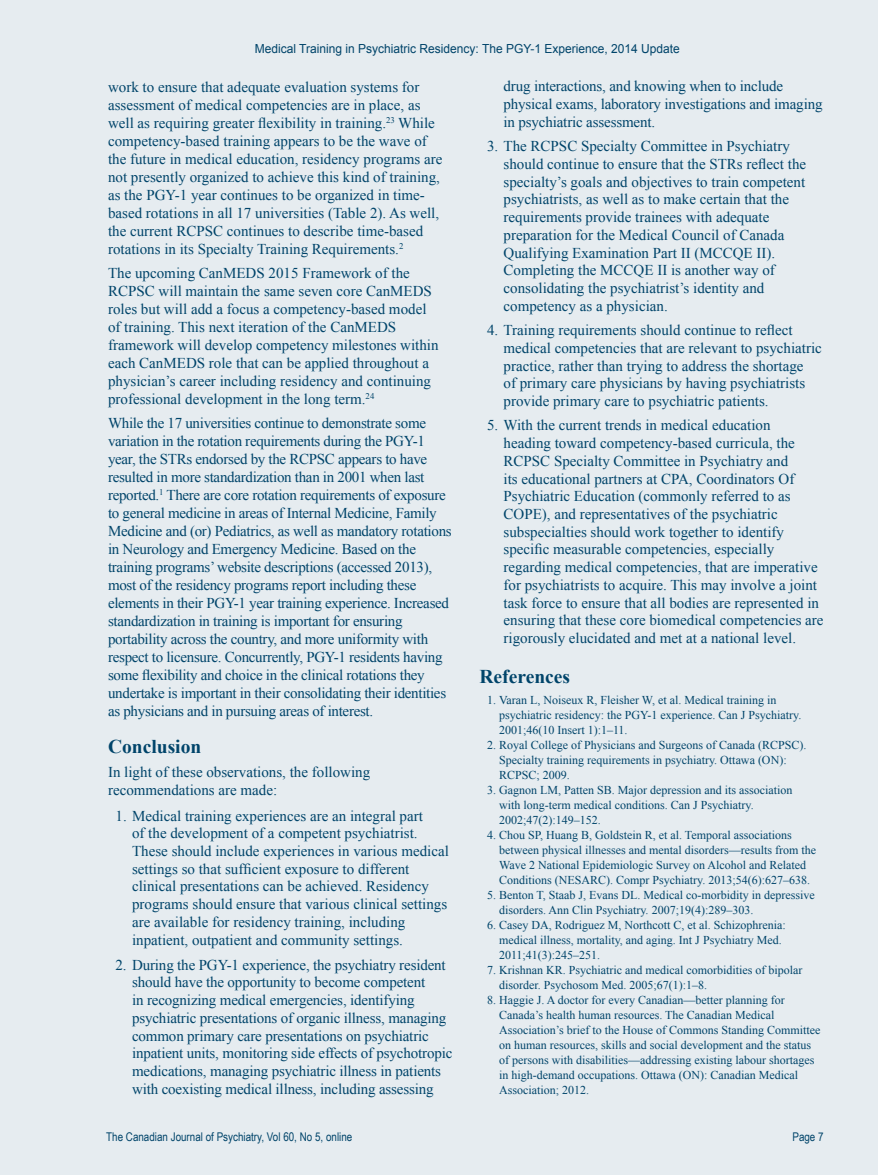
<style>
.page{position:relative;width:878px;height:1175px;background:#fff}
.page>*{position:absolute;margin:0;border:0;box-sizing:border-box;transform-origin:0 0}
.t1{font:700 19.5px "Times New Roman";color:#00446a}
.t2{font:15px/17.7px "Times New Roman";color:#00446a}
.t3{font:15px/18px "Times New Roman";letter-spacing:-.02em;color:#00446a}
.t4{font:12.45px "Arial";color:#00446a;scale:.96 1}
.t5{font:12px/15px "Times New Roman";color:#00446a}
.t6{font:12px "Arial Narrow";color:#00446a}
</style>
<div class="page">
<div style="left:0;top:0;width:878px;height:1174px;background:#e6ecf0"></div>
<p class="t4" style="left:255px;top:40px;width:444px">Medical Training in Psychiatric Residency: The PGY-1 Experience, 2014 Update</p>
<p class="t2" style="left:108px;top:77px;width:336px">work to ensure that adequate evaluation systems for assessment of medical competencies are in place, as well as requiring greater flexibility in training.<sup>23</sup> While competency-based training appears to be the wave of the future in medical education, residency programs are not presently organized to achieve this kind of training, as the PGY-1 year continues to be organized in time&shy;based rotations in all 17 universities (Table 2). As well, the current RCPSC continues to describe time-based rotations in its Specialty Training Requirements.<sup>2</sup></p>
<p class="t2" style="left:108px;top:263px;width:332px">The upcoming CanMEDS 2015 Framework of the RCPSC will maintain the same seven core CanMEDS roles but will add a focus a competency-based model of training. This next iteration of the CanMEDS framework will develop competency milestones within each CanMEDS role that can be applied throughout a physician’s career including residency and continuing professional development in the long term.<sup>24</sup></p>
<p class="t3" style="left:108px;top:413px;width:345px">While the 17 universities continue to demonstrate some variation in the rotation requirements during the PGY-1 year, the STRs endorsed by the RCPSC appears to have resulted in more standardization than in 2001 when last reported.<sup>1</sup> There are core rotation requirements of exposure to general medicine in areas of Internal Medicine, Family Medicine and (or) Pediatrics, as well as mandatory rotations in Neurology and Emergency Medicine. Based on the training programs’ website descriptions (accessed 2013), most of the residency programs report including these elements in their PGY-1 year training experience. Increased standardization in training is important for ensuring portability across the country, and more uniformity with respect to licensure. Concurrently, PGY-1 residents having some flexibility and choice in the clinical rotations they undertake is important in their consolidating their identities as physicians and in pursuing areas of interest.</p>
<h1 class="t1" style="left:108px;top:733px;width:95px">Conclusion</h1>
<p class="t2" style="left:108px;top:763px;width:264px">In light of these observations, the following recommendations are made:</p>
<p class="t2" style="left:132px;top:806px;width:318px;text-indent:-16px">1. Medical training experiences are an integral part<br>of the development of a competent psychiatrist.<br>These should include experiences in various medical settings so that sufficient exposure to different clinical presentations can be achieved. Residency programs should ensure that various clinical settings are available for residency training, including inpatient, outpatient and community settings.</p>
<p class="t2" style="left:132px;top:955px;width:322px;text-indent:-16px">2. During the PGY-1 experience, the psychiatry resident should have the opportunity to become competent<br>in recognizing medical emergencies, identifying psychiatric presentations of organic illness, managing common primary care presentations on psychiatric inpatient units, monitoring side effects of psychotropic medications, managing psychiatric illness in patients with coexisting medical illness, including assessing</p>
<p class="t6" style="left:106px;top:1127px;width:247px">The Canadian Journal of Psychiatry, Vol 60, No 5, online</p>
<p class="t2" style="left:503px;top:77px;width:320px">drug interactions, and knowing when to include physical exams, laboratory investigations and imaging in psychiatric assessment.</p>
<p class="t2" style="left:503px;top:137px;width:304px;text-indent:-16px">3. The RCPSC Specialty Committee in Psychiatry should continue to ensure that the STRs reflect the specialty’s goals and objectives to train competent psychiatrists, as well as to make certain that the requirements provide trainees with adequate preparation for the Medical Council of Canada Qualifying Examination Part II (MCCQE II).<br>Completing the MCCQE II is another way of consolidating the psychiatrist’s identity and competency as a physician.</p>
<p class="t2" style="left:503px;top:321px;width:320px;text-indent:-16px">4. Training requirements should continue to reflect medical competencies that are relevant to psychiatric practice, rather than trying to address the shortage<br>of primary care physicians by having psychiatrists provide primary care to psychiatric patients.</p>
<p class="t2" style="left:503px;top:416px;width:321px;text-indent:-16px">5. With the current trends in medical education<br>heading toward competency-based curricula, the RCPSC Specialty Committee in Psychiatry and<br>its educational partners at CPA, Coordinators Of Psychiatric Education (commonly referred to as COPE), and representatives of the psychiatric subspecialties should work together to identify specific measurable competencies, especially regarding medical competencies, that are imperative for psychiatrists to acquire. This may involve a joint task force to ensure that all bodies are represented in ensuring that these core biomedical competencies are rigorously elucidated and met at a national level.</p>
<h1 class="t1" style="left:479px;top:662px;width:92px">References</h1>
<p class="t5" style="left:499px;top:692px;width:304px;text-indent:-12px">1. Varan L, Noiseux R, Fleisher W, et al. Medical training in psychiatric residency: the PGY-1 experience. Can J Psychiatry.<br>2001;46(10 Insert 1):1–11.</p>
<p class="t5" style="left:499px;top:737px;width:309px;text-indent:-12px">2. Royal College of Physicians and Surgeons of Canada (RCPSC).<br>Specialty training requirements in psychiatry. Ottawa (ON):<br>RCPSC; 2009.</p>
<p class="t5" style="left:499px;top:782px;width:295px;text-indent:-12px">3. Gagnon LM, Patten SB. Major depression and its association with long-term medical conditions. Can J Psychiatry.<br>2002;47(2):149–152.</p>
<p class="t5" style="left:499px;top:827px;width:318px;text-indent:-12px">4. Chou SP, Huang B, Goldstein R, et al. Temporal associations between physical illnesses and mental disorders—results from the Wave 2 National Epidemiologic Survey on Alcohol and Related Conditions (NESARC). Compr Psychiatry. 2013;54(6):627–638.</p>
<p class="t5" style="left:499px;top:887px;width:317px;text-indent:-12px">5. Benton T, Staab J, Evans DL. Medical co-morbidity in depressive disorders. Ann Clin Psychiatry. 2007;19(4):289–303.</p>
<p class="t5" style="left:499px;top:917px;width:288px;text-indent:-12px">6. Casey DA, Rodriguez M, Northcott C, et al. Schizophrenia: medical illness, mortality, and aging. Int J Psychiatry Med.<br>2011;41(3):245–251.</p>
<p class="t5" style="left:499px;top:962px;width:305px;text-indent:-12px">7. Krishnan KR. Psychiatric and medical comorbidities of bipolar disorder. Psychosom Med. 2005;67(1):1–8.</p>
<p class="t5" style="left:499px;top:992px;width:323px;text-indent:-12px">8. Haggie J. A doctor for every Canadian—better planning for Canada’s health human resources. The Canadian Medical Association’s brief to the House of Commons Standing Committee on human resources, skills and social development and the status of persons with disabilities—addressing existing labour shortages in high-demand occupations. Ottawa (ON): Canadian Medical Association; 2012.</p>
<p class="t6" style="left:792px;top:1127px;width:33px">Page 7</p>
</div>
